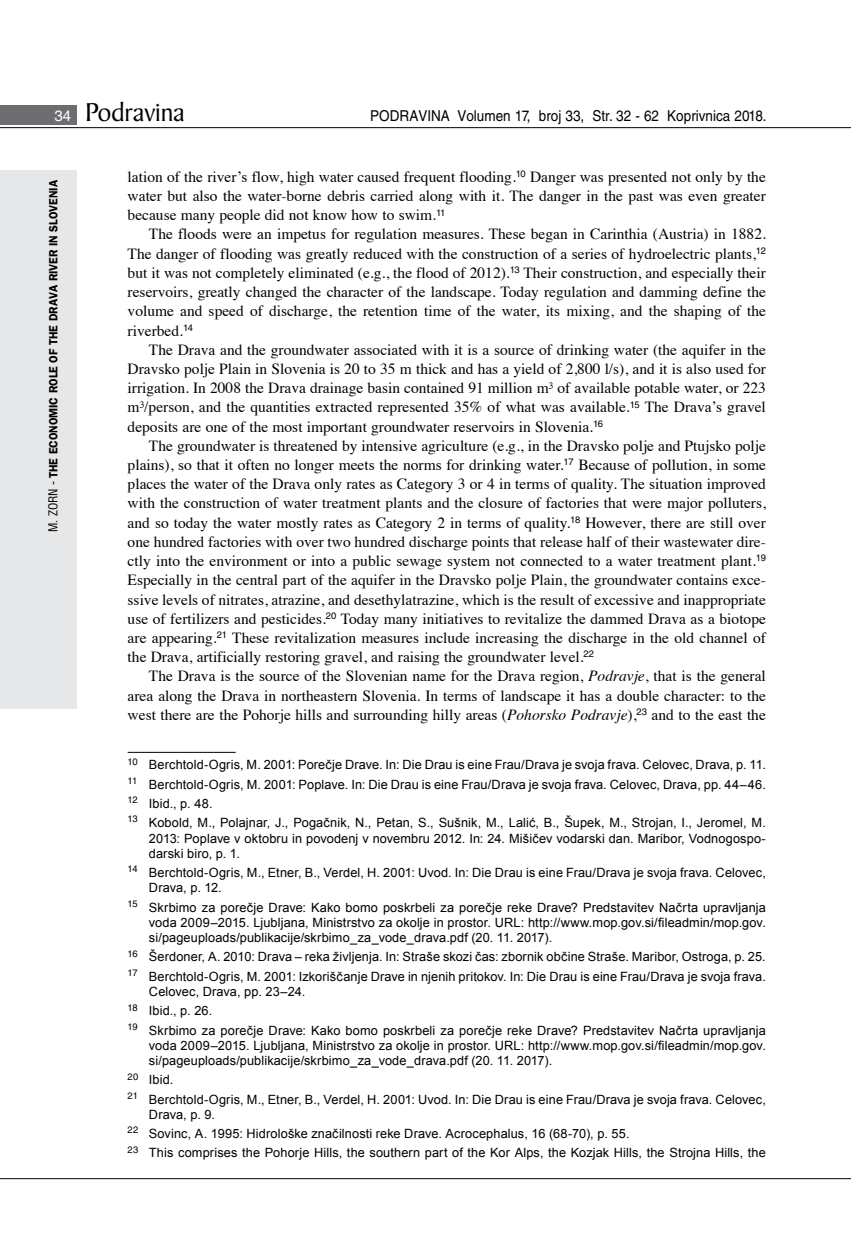
<style>
.page{position:relative;width:851px;height:1234px;background:#fff}
.page>*{position:absolute;margin:0;border:0;box-sizing:border-box;transform-origin:0 0}
.t1{font:27.6px "Baker Signet BT";color:#000}
.t2{font:15.45px/19.2px "Times";color:#000;text-align:justify}
.t3{font:15px "Helvetica LT Skin 29";color:#000;scale:.9 1}
.t4{font:12.75px/19.2px "Arial";letter-spacing:.01em;color:#000}
.t5{font:600 12px "ITC Franklin Gothic Skin 29";letter-spacing:-.005em;color:#000;scale:.95 1}
.s1{font-family:"Helvetica LT Skin 29";font-size:15px;color:#fff}
.s2{font-family:"Helvetica LT Skin 29";font-weight:400;font-stretch:condensed}
.s3{font-style:italic}
</style>
<div class="page">
<div style="left:0;top:170px;width:77px;height:538px;background:#e6e7e8"></div>
<div style="left:0;top:105px;width:77px;height:19px;background:#6d6e71"></div>
<hr style="left:0;top:127px;width:850px;height:1px;background:#000">
<hr style="left:0;top:1177px;width:850px;height:1px;background:#000">
<hr style="left:128px;top:752px;width:108px;height:1px;background:#000">
<h1 class="t1" style="left:55px;top:95px;width:131px"><span class="s1">34</span> Podravina</h1>
<p class="t3" style="left:370px;top:107px;width:442px">PODRAVINA Volumen 17, broj 33, Str. 32 - 62 Koprivnica 2018.</p>
<p class="t5" style="left:46px;top:531px;width:371px;rotate:-90deg"><span class="s2">M. ZORN -</span> THE ECONOMIC ROLE OF THE DRAVA RIVER IN SLOVENIA</p>
<p class="t2" style="left:128px;top:166px;width:639px">lation of the river’s flow, high water caused frequent flooding.<sup>10</sup> Danger was presented not only by the water but also the water-borne debris carried along with it. The danger in the past was even greater because many people did not know how to swim.<sup>11</sup></p>
<p class="t2" style="left:128px;top:223px;width:639px;text-indent:21px">The floods were an impetus for regulation measures. These began in Carinthia (Austria) in 1882.<br>The danger of flooding was greatly reduced with the construction of a series of hydroelectric plants,<sup>12 </sup>but it was not completely eliminated (e.g., the flood of 2012).<sup>13</sup> Their construction, and especially their reservoirs, greatly changed the character of the landscape. Today regulation and damming define the volume and speed of discharge, the retention time of the water, its mixing, and the shaping of the riverbed.<sup>14</sup></p>
<p class="t2" style="left:128px;top:338px;width:639px;text-indent:21px">The Drava and the groundwater associated with it is a source of drinking water (the aquifer in the Dravsko polje Plain in Slovenia is 20 to 35 m thick and has a yield of 2,800 l/s), and it is also used for irrigation. In 2008 the Drava drainage basin contained 91 million m³ of available potable water, or 223 m³/person, and the quantities extracted represented 35% of what was available.<sup>15</sup> The Drava’s gravel deposits are one of the most important groundwater reservoirs in Slovenia.<sup>16</sup></p>
<p class="t2" style="left:128px;top:434px;width:639px;text-indent:21px">The groundwater is threatened by intensive agriculture (e.g., in the Dravsko polje and Ptujsko polje plains), so that it often no longer meets the norms for drinking water.<sup>17</sup> Because of pollution, in some places the water of the Drava only rates as Category 3 or 4 in terms of quality. The situation improved with the construction of water treatment plants and the closure of factories that were major polluters, and so today the water mostly rates as Category 2 in terms of quality.<sup>18</sup> However, there are still over one hundred factories with over two hundred discharge points that release half of their wastewater dire&shy;ctly into the environment or into a public sewage system not connected to a water treatment plant.<sup>19<br></sup>Especially in the central part of the aquifer in the Dravsko polje Plain, the groundwater contains exce&shy;ssive levels of nitrates, atrazine, and desethylatrazine, which is the result of excessive and inappropriate use of fertilizers and pesticides.<sup>20</sup> Today many initiatives to revitalize the dammed Drava as a biotope are appearing.<sup>21</sup> These revitalization measures include increasing the discharge in the old channel of the Drava, artificially restoring gravel, and raising the groundwater level.<sup>22</sup></p>
<p class="t2" style="left:128px;top:665px;width:639px;text-indent:21px">The Drava is the source of the Slovenian name for the Drava region, <span class="s3">Podravje</span>, that is the general area along the Drava in northeastern Slovenia. In terms of landscape it has a double character: to the west there are the Pohorje hills and surrounding hilly areas (<span class="s3">Pohorsko Podravje</span>),<sup>23</sup> and to the east the</p>
<p class="t4" style="left:128px;top:755px;width:639px"><sup>10</sup> Berchtold-Ogris, M. 2001: Porečje Drave. In: Die Drau is eine Frau/Drava je svoja frava. Celovec, Drava, p. 11.<br><sup>11</sup> Berchtold-Ogris, M. 2001: Poplave. In: Die Drau is eine Frau/Drava je svoja frava. Celovec, Drava, pp. 44–46.<br><sup>12</sup> Ibid., p. 48.<br><sup>13</sup> Kobold, M., Polajnar, J., Pogačnik, N., Petan, S., Sušnik, M., Lalić, B., Šupek, M., Strojan, I., Jeromel, M.</p>
<p class="t4" style="left:149px;top:830px;width:618px;line-height:15.3px">2013: Poplave v oktobru in povodenj v novembru 2012. In: 24. Mišičev vodarski dan. Maribor, Vodnogospo&shy;darski biro, p. 1.</p>
<p class="t4" style="left:149px;top:864px;width:618px;line-height:15.3px;text-indent:-21px"><sup>14</sup> Berchtold-Ogris, M., Etner, B., Verdel, H. 2001: Uvod. In: Die Drau is eine Frau/Drava je svoja frava. Celovec,<br>Drava, p. 12.</p>
<p class="t4" style="left:149px;top:899px;width:618px;line-height:15.3px;text-align:justify;text-indent:-21px"><sup>15</sup> Skrbimo za porečje Drave: Kako bomo poskrbeli za porečje reke Drave? Predstavitev Načrta upravljanja voda 2009–2015. Ljubljana, Ministrstvo za okolje in prostor. URL: http://www.mop.gov.si/fileadmin/mop.gov. si/pageuploads/publikacije/skrbimo_za_vode_drava.pdf (20. 11. 2017).</p>
<p class="t4" style="left:128px;top:947px;width:639px"><sup>16</sup> Šerdoner, A. 2010: Drava – reka življenja. In: Straše skozi čas: zbornik občine Straše. Maribor, Ostroga, p. 25.<br><sup>17</sup> Berchtold-Ogris, M. 2001: Izkoriščanje Drave in njenih pritokov. In: Die Drau is eine Frau/Drava je svoja frava.</p>
<p class="t4" style="left:128px;top:981px;width:639px;text-indent:21px">Celovec, Drava, pp. 23–24.<br><sup>18</sup> Ibid., p. 26.<br><sup>19</sup> Skrbimo za porečje Drave: Kako bomo poskrbeli za porečje reke Drave? Predstavitev Načrta upravljanja</p>
<p class="t4" style="left:149px;top:1037px;width:618px;line-height:15.3px">voda 2009–2015. Ljubljana, Ministrstvo za okolje in prostor. URL: http://www.mop.gov.si/fileadmin/mop.gov. si/pageuploads/publikacije/skrbimo_za_vode_drava.pdf (20. 11. 2017).</p>
<p class="t4" style="left:128px;top:1070px;width:639px"><sup>20</sup> Ibid.<br><sup>21</sup> Berchtold-Ogris, M., Etner, B., Verdel, H. 2001: Uvod. In: Die Drau is eine Frau/Drava je svoja frava. Celovec,</p>
<p class="t4" style="left:128px;top:1104px;width:639px;text-indent:21px">Drava, p. 9.<br><sup>22</sup> Sovinc, A. 1995: Hidrološke značilnosti reke Drave. Acrocephalus, 16 (68-70), p. 55.<br><sup>23</sup> This comprises the Pohorje Hills, the southern part of the Kor Alps, the Kozjak Hills, the Strojna Hills, the</p>
</div>
